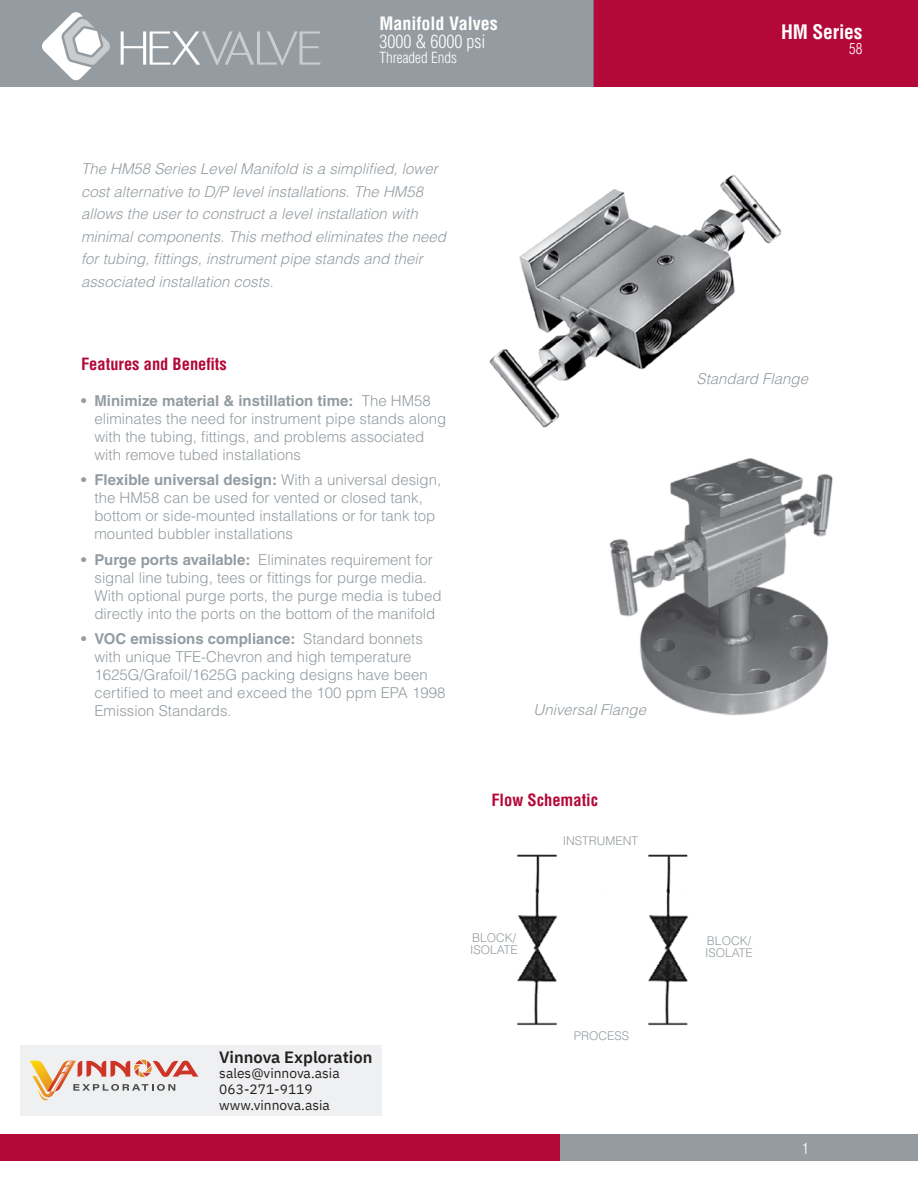
<style>
.page{position:relative;width:918px;height:1188px;background:#fff}
.page>*{position:absolute;margin:0;border:0;box-sizing:border-box;transform-origin:0 0}
.t1{font:700 condensed 19.5px "Helvetica LT Std";letter-spacing:-.01em;color:#fff}
.t2{font:700 condensed 18px "Helvetica LT Std";color:#fff}
.t3{font:300 condensed 18px "Helvetica LT Std";color:#fff}
.t4{font:700 condensed 16.5px "Helvetica LT Std";color:#b30838}
.t5{font:600 16.35px "IBM Plex Sans Thai";color:#231f20}
.t6{font:300 15px/18px "Helvetica LT Std";color:#949ca1}
.t7{font:italic 300 15px/22.5px "Helvetica LT Std";color:#949ca1}
.t8{font:300 condensed 15px "Helvetica LT Std";color:#fff}
.t9{font:13.65px/16.4px "IBM Plex Sans Thai";color:#231f20}
.t10{font:300 12px/12px "Helvetica LT Std";color:#949ca1}
.s1{font-weight:700}
</style>
<div class="page">
<div style="left:594px;top:0;width:324px;height:87px;background:#b30838"></div>
<div style="left:0;top:0;width:594px;height:87px;background:#949ca1"></div>
<div style="left:0;top:1134px;width:560px;height:27px;background:#b30838"></div>
<div style="left:560px;top:1134px;width:358px;height:27px;background:#949ca1"></div>
<svg style="left:121px;top:31px;width:199px;height:34px"></svg>
<svg style="left:42px;top:12px;width:68px;height:68px"></svg>
<img style="left:517px;top:854px;width:171px;height:172px">
<img style="left:489px;top:175px;width:293px;height:253px">
<img style="left:609px;top:458px;width:224px;height:257px">
<div style="left:20px;top:1045px;width:362px;height:71px;background:#edeff0"></div>
<svg style="left:30px;top:1060px;width:168px;height:40px"></svg>
<p class="t2" style="left:380px;top:12px;width:120px">Manifold Valves</p>
<p class="t3" style="left:380px;top:30px;width:107px">3000 &amp; 6000 psi</p>
<p class="t8" style="left:379px;top:48px;width:79px">Threaded Ends</p>
<p class="t7" style="left:81px;top:158px;width:367px">The HM58 Series Level Manifold is a simplified, lower cost alternative to D/P level installations. The HM58 allows the user to construct a level installation with minimal components. This method eliminates the need for tubing, fittings, instrument pipe stands and their associated installation costs.</p>
<p class="t4" style="left:81px;top:354px;width:147px">Features and Benefits</p>
<p class="t6" style="left:94px;top:391px;width:353px;text-indent:-14px"><span class="s1">• Minimize material &amp; instillation time:</span> The HM58 eliminates the need for instrument pipe stands along with the tubing, fittings, and problems associated with remove tubed installations</p>
<p class="t6" style="left:94px;top:471px;width:348px;text-indent:-14px"><span class="s1">• Flexible universal design:</span> With a universal design, the HM58 can be used for vented or closed tank, bottom or side-mounted installations or for tank top mounted bubbler installations</p>
<p class="t6" style="left:94px;top:550px;width:349px;text-indent:-14px"><span class="s1">• Purge ports available:</span> Eliminates requirement for signal line tubing, tees or fittings for purge media.<br>With optional purge ports, the purge media is tubed directly into the ports on the bottom of the manifold</p>
<p class="t6" style="left:94px;top:630px;width:352px;text-indent:-14px"><span class="s1">• VOC emissions compliance:</span> Standard bonnets with unique TFE-Chevron and high temperature 1625G/Grafoil/1625G packing designs have been certified to meet and exceed the 100 ppm EPA 1998<br>Emission Standards.</p>
<p class="t7" style="left:534px;top:698px;width:114px">Universal Flange</p>
<p class="t4" style="left:491px;top:789px;width:108px">Flow Schematic</p>
<p class="t10" style="left:563px;top:835px;width:77px">INSTRUMENT</p>
<p class="t5" style="left:219px;top:1047px;width:155px">Vinnova Exploration</p>
<p class="t9" style="left:219px;top:1065px;width:122px">sales@vinnova.asia<br>063-271-9119 www.vinnova.asia</p>
<p class="t10" style="left:470px;top:932px;width:49px">BLOCK/<br>ISOLATE</p>
<p class="t10" style="left:574px;top:1030px;width:57px">PROCESS</p>
<h1 class="t1" style="left:781px;top:20px;width:83px">HM Series</h1>
<p class="t8" style="left:849px;top:40px;width:15px">58</p>
<p class="t7" style="left:697px;top:368px;width:113px">Standard Flange</p>
<p class="t10" style="left:705px;top:935px;width:49px">BLOCK/<br>ISOLATE</p>
<p class="t8" style="left:802px;top:1139px;width:8px">1</p>
</div>
